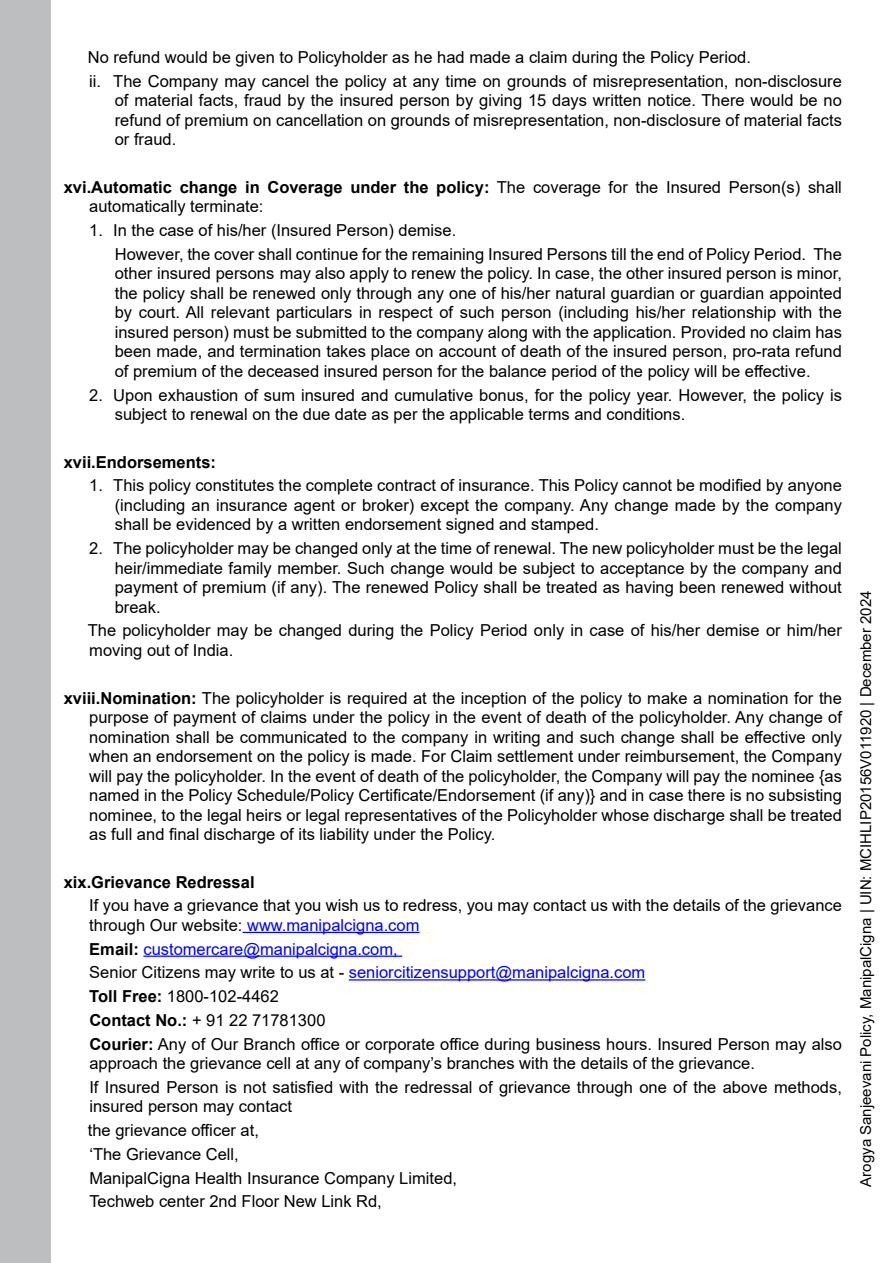
<style>
.page{position:relative;width:893px;height:1263px;background:#fff}
.page>*{position:absolute;margin:0;border:0;box-sizing:border-box;transform-origin:0 0}
.t1{font:16.5px/19.5px "Arial";color:#000}
.t2{font:700 16.5px "Arial";color:#000}
.t3{font:15px "Arial";color:#000}
.s1{font-weight:700}
.s2{color:#00f}
</style>
<div class="page">
<div style="left:0;top:0;width:51px;height:1263px;background:#bcbec0"></div>
<hr style="left:242px;top:932px;width:177px;height:1px;background:#00f">
<hr style="left:143px;top:955px;width:259px;height:2px;background:#00f">
<hr style="left:349px;top:979px;width:296px;height:1px;background:#00f">
<p class="t1" style="left:88px;top:45px;width:756px;line-height:23.7px">No refund would be given to Policyholder as he had made a claim during the Policy Period.<br>ii. The Company may cancel the policy at any time on grounds of misrepresentation, non-disclosure</p>
<p class="t1" style="left:115px;top:91px;width:729px;text-align:justify">of material facts, fraud by the insured person by giving 15 days written notice. There would be no refund of premium on cancellation on grounds of misrepresentation, non-disclosure of material facts or fraud.</p>
<p class="t1" style="left:89px;top:177px;width:754px;text-indent:-26px"><span class="s1">xvi.Automatic change in Coverage under the policy:</span> The coverage for the Insured Person(s) shall automatically terminate:</p>
<p class="t1" style="left:115px;top:218px;width:729px;line-height:23.7px;text-indent:-26px">1. In the case of his/her (Insured Person) demise.<br>However, the cover shall continue for the remaining Insured Persons till the end of Policy Period. The</p>
<p class="t1" style="left:115px;top:264px;width:729px;text-align:justify">other insured persons may also apply to renew the policy. In case, the other insured person is minor, the policy shall be renewed only through any one of his/her natural guardian or guardian appointed by court. All relevant particulars in respect of such person (including his/her relationship with the insured person) must be submitted to the company along with the application. Provided no claim has been made, and termination takes place on account of death of the insured person, pro-rata refund of premium of the deceased insured person for the balance period of the policy will be effective.</p>
<p class="t1" style="left:115px;top:385px;width:729px;text-indent:-26px">2. Upon exhaustion of sum insured and cumulative bonus, for the policy year. However, the policy is subject to renewal on the due date as per the applicable terms and conditions.</p>
<p class="t2" style="left:64px;top:450px;width:154px">xvii.Endorsements:</p>
<p class="t1" style="left:115px;top:476px;width:729px;text-align:justify;text-indent:-26px">1. This policy constitutes the complete contract of insurance. This Policy cannot be modified by anyone (including an insurance agent or broker) except the company. Any change made by the company shall be evidenced by a written endorsement signed and stamped.</p>
<p class="t1" style="left:115px;top:538px;width:729px;text-align:justify;text-indent:-26px">2. The policyholder may be changed only at the time of renewal. The new policyholder must be the legal heir/immediate family member. Such change would be subject to acceptance by the company and payment of premium (if any). The renewed Policy shall be treated as having been renewed without break.</p>
<p class="t1" style="left:88px;top:621px;width:756px">The policyholder may be changed during the Policy Period only in case of his/her demise or him/her moving out of India.</p>
<p class="t1" style="left:89px;top:688px;width:754px;text-align:justify;text-indent:-26px"><span class="s1">xviii.Nomination:</span> The policyholder is required at the inception of the policy to make a nomination for the purpose of payment of claims under the policy in the event of death of the policyholder. Any change of nomination shall be communicated to the company in writing and such change shall be effective only when an endorsement on the policy is made. For Claim settlement under reimbursement, the Company will pay the policyholder. In the event of death of the policyholder, the Company will pay the nominee {as named in the Policy Schedule/Policy Certificate/Endorsement (if any)} and in case there is no subsisting nominee, to the legal heirs or legal representatives of the Policyholder whose discharge shall be treated as full and final discharge of its liability under the Policy.</p>
<p class="t2" style="left:64px;top:870px;width:192px">xix.Grievance Redressal</p>
<p class="t1" style="left:89px;top:896px;width:754px">If you have a grievance that you wish us to redress, you may contact us with the details of the grievance through Our website: <span class="s2">www.manipalcigna.com</span></p>
<p class="t1" style="left:89px;top:937px;width:754px;line-height:23.7px"><span class="s1">Email:</span> <span class="s2">customercare@manipalcigna.com,<br></span>Senior Citizens may write to us at - <span class="s2">seniorcitizensupport@manipalcigna.com<br></span><span class="s1">Toll Free:</span> 1800-102-4462<br><span class="s1">Contact No.:</span> + 91 22 71781300<br><span class="s1">Courier:</span> Any of Our Branch office or corporate office during business hours. Insured Person may also</p>
<p class="t1" style="left:89px;top:1051px;width:754px;line-height:23.7px">approach the grievance cell at any of company’s branches with the details of the grievance.<br>If Insured Person is not satisfied with the redressal of grievance through one of the above methods,</p>
<p class="t1" style="left:88px;top:1095px;width:371px;line-height:23.7px">insured person may contact<br>the grievance officer at,<br>‘The Grievance Cell,<br>ManipalCigna Health Insurance Company Limited,<br>Techweb center 2nd Floor New Link Rd,</p>
<p class="t3" style="left:855px;top:1187px;width:597px;rotate:-90deg">Arogya Sanjeevani Policy, ManipalCigna | UIN: MCIHLIP20156V011920 | December 2024</p>
</div>
